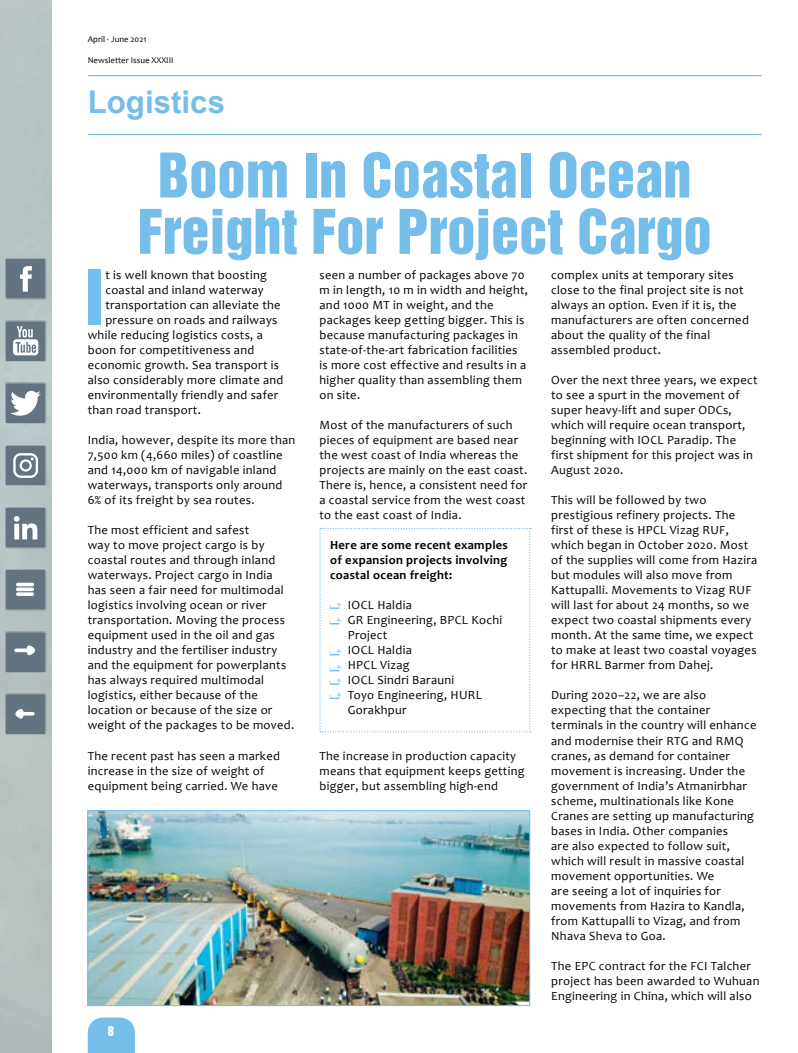
<style>
.page{position:relative;width:798px;height:1053px;background:#fff}
.page>*{position:absolute;margin:0;border:0;box-sizing:border-box;transform-origin:0 0}
.t1{font:68.88px "Helvetica Inserat";color:#75bee9}
.t2{font:56.25px/56.2px "Helvetica Inserat";color:#75bee9;text-align:center}
.t3{font:700 31.25px "Arial";color:#75bee9}
.t4{font:12.5px/15px "Candara";letter-spacing:.025em;color:#000}
.t5{font:700 12.5px/15px "Candara";letter-spacing:.025em;color:#000;text-align:justify}
.t6{font:12.5px "Helvetica Inserat";color:#fff}
.t7{font:8.75px "Candara";color:#000}
</style>
<div class="page">
<hr style="left:88px;top:75px;width:673px;height:1px;background:#75bee9">
<hr style="left:88px;top:134px;width:673px;height:1px;background:#75bee9">
<svg style="left:88px;top:1017px;width:47px;height:35px;background:#7fc2ea"></svg>
<img style="left:90px;top:812px;width:437px;height:191px">
<div style="left:88px;top:810px;width:441px;height:195px;border:1px solid #75bee9"></div>
<svg style="left:319px;top:528px;width:211px;height:204px"></svg>
<svg style="left:0;top:0;width:51px;height:1052px;background:#a8b4b6"></svg>
<p class="t7" style="left:88px;top:33px;width:60px">April - June 2021</p>
<p class="t7" style="left:88px;top:54px;width:87px">Newsletter Issue XXXIII</p>
<h3 class="t3" style="left:88px;top:80px;width:139px">Logistics</h3>
<h2 class="t2" style="left:138px;top:148px;width:575px">Boom In Coastal Ocean<br>Freight For Project Cargo</h2>
<p class="t4" style="left:551px;top:267px;width:199px">complex units at temporary sites close to the final project site is not always an option. Even if it is, the manufacturers are often concerned about the quality of the final assembled product.</p>
<p class="t4" style="left:551px;top:372px;width:208px">Over the next three years, we expect to see a spurt in the movement of super heavy-lift and super ODCs, which will require ocean transport, beginning with IOCL Paradip. The first shipment for this project was in<br>August 2020.</p>
<p class="t4" style="left:551px;top:492px;width:207px">This will be followed by two prestigious refinery projects. The first of these is HPCL Vizag RUF, which began in October 2020. Most of the supplies will come from Hazira but modules will also move from Kattupalli. Movements to Vizag RUF will last for about 24 months, so we expect two coastal shipments every month. At the same time, we expect to make at least two coastal voyages for HRRL Barmer from Dahej.</p>
<p class="t4" style="left:551px;top:687px;width:207px">During 2020–22, we are also expecting that the container terminals in the country will enhance and modernise their RTG and RMQ cranes, as demand for container movement is increasing. Under the government of India’s Atmanirbhar scheme, multinationals like Kone<br>Cranes are setting up manufacturing bases in India. Other companies<br>are also expected to follow suit, which will result in massive coastal movement opportunities. We<br>are seeing a lot of inquiries for movements from Hazira to Kandla, from Kattupalli to Vizag, and from<br>Nhava Sheva to Goa.</p>
<p class="t4" style="left:551px;top:957px;width:210px">The EPC contract for the FCI Talcher project has been awarded to Wuhuan<br>Engineering in China, which will also</p>
<h1 class="t1" style="left:84px;top:256px;width:21px">I</h1>
<p class="t4" style="left:105px;top:267px;width:163px">t is well known that boosting</p>
<p class="t4" style="left:319px;top:267px;width:210px">seen a number of packages above 70 m in length, 10 m in width and height, and 1000 MT in weight, and the packages keep getting bigger. This is because manufacturing packages in state-of-the-art fabrication facilities is more cost effective and results in a higher quality than assembling them on site.</p>
<p class="t4" style="left:319px;top:417px;width:209px">Most of the manufacturers of such pieces of equipment are based near the west coast of India whereas the projects are mainly on the east coast.<br>There is, hence, a consistent need for a coastal service from the west coast to the east coast of India.</p>
<p class="t5" style="left:330px;top:537px;width:179px">Here are some recent examples of expansion projects involving coastal ocean freight:</p>
<p class="t4" style="left:348px;top:597px;width:156px">IOCL Haldia<br>GR Engineering, BPCL Kochi<br>Project<br>IOCL Haldia<br>HPCL Vizag<br>IOCL Sindri Barauni<br>Toyo Engineering, HURL<br>Gorakhpur</p>
<p class="t4" style="left:319px;top:747px;width:206px">The increase in production capacity means that equipment keeps getting bigger, but assembling high-end</p>
<p class="t4" style="left:105px;top:282px;width:160px">coastal and inland waterway</p>
<p class="t4" style="left:105px;top:297px;width:177px">transportation can alleviate the</p>
<p class="t4" style="left:105px;top:312px;width:173px">pressure on roads and railways</p>
<p class="t4" style="left:88px;top:327px;width:177px">while reducing logistics costs, a</p>
<p class="t4" style="left:88px;top:342px;width:168px">boon for competitiveness and</p>
<p class="t4" style="left:88px;top:357px;width:193px">economic growth. Sea transport is</p>
<p class="t4" style="left:88px;top:372px;width:197px">also considerably more climate and</p>
<p class="t4" style="left:88px;top:387px;width:192px">environmentally friendly and safer</p>
<p class="t4" style="left:88px;top:402px;width:115px">than road transport.</p>
<p class="t4" style="left:88px;top:432px;width:209px">India, however, despite its more than 7,500 km (4,660 miles) of coastline and 14,000 km of navigable inland waterways, transports only around 6% of its freight by sea routes.</p>
<p class="t4" style="left:88px;top:522px;width:208px">The most efficient and safest<br>way to move project cargo is by coastal routes and through inland waterways. Project cargo in India has seen a fair need for multimodal logistics involving ocean or river transportation. Moving the process equipment used in the oil and gas industry and the fertiliser industry and the equipment for powerplants has always required multimodal logistics, either because of the location or because of the size or weight of the packages to be moved.</p>
<p class="t4" style="left:88px;top:747px;width:194px">The recent past has seen a marked increase in the size of weight of equipment being carried. We have</p>
<p class="t6" style="left:108px;top:1023px;width:8px">8</p>
</div>
